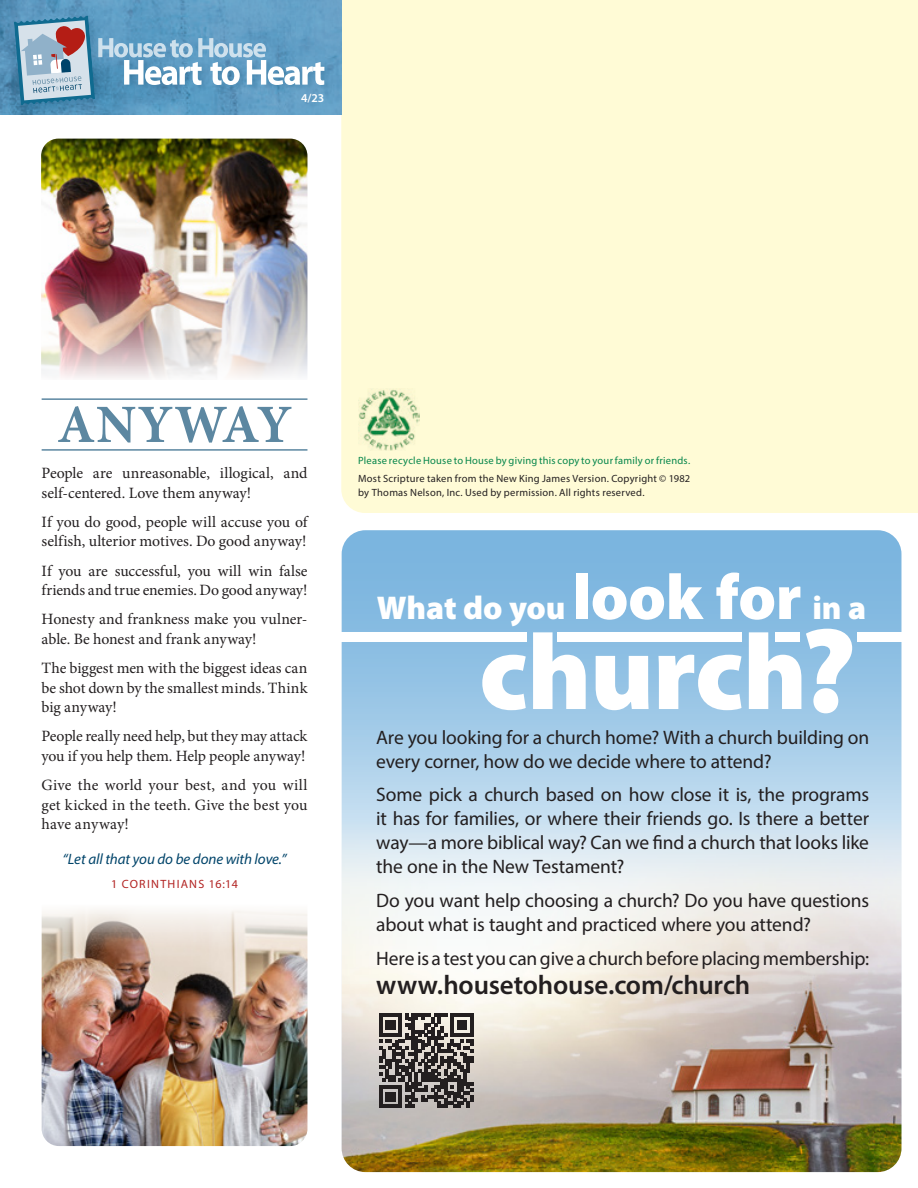
<style>
.page{position:relative;width:918px;height:1188px;background:#fff}
.page>*{position:absolute;margin:0;border:0;box-sizing:border-box;transform-origin:0 0}
.Side_Article_Heading{font:900 108px "Myriad Pro";letter-spacing:-.015em;color:#fff}
.Side_Article_Heading-2{font:700 54px "Minion Pro";letter-spacing:.015em;color:#5c87a1}
.Side_Article_Heading-3{font:900 33px "Myriad Pro";letter-spacing:-.005em;color:#fff}
.Side_Article_Heading-4{font:600 27px "Myriad Pro";letter-spacing:-.005em;color:#231f20}
.Side_Article_Heading-5{font:19.5px/24px "Myriad Pro";letter-spacing:-.01em;color:#231f20}
.Body_Serif_no_indent{font:15.75px/19.5px "Minion Pro";color:#231f20}
.scripture_1{font:italic 15px "Myriad Pro";letter-spacing:-.005em;color:#00446a}
.scripture_attributio{font:12px "Myriad Pro";letter-spacing:.1em;color:#b22423}
.t1{font:600 12px "Myriad Pro";color:#fff}
.Sans-Serif_7_9{font:10.5px/13.5px "Myriad Pro";letter-spacing:.02em;color:#231f20}
.Sans-Serif_7_9-2{font:10.5px "Myriad Pro";letter-spacing:.025em;color:#05864b}
.s1{font-size:64.5px}
.s2{font-size:121.5px}
</style>
<div class="page">
<div style="left:341px;top:0;width:577px;height:513px;background:#fffbd6"></div>
<img style="left:358px;top:388px;width:62px;height:62px">
<img style="left:0;top:0;width:341px;height:114px">
<div style="left:11px;top:14px;width:96px;height:103px;background:#00446a;opacity:.17"></div>
<div style="left:123px;top:57px;width:209px;height:34px;background:#00446a;opacity:.2"></div>
<svg style="left:14px;top:16px;width:310px;height:89px;background:#7ca8c5"></svg>
<svg style="left:342px;top:530px;width:559px;height:642px;background:#97c4e5"></svg>
<img style="left:342px;top:821px;width:559px;height:351px">
<div style="left:342px;top:632px;width:185px;height:10px;background:#fff"></div>
<div style="left:558px;top:632px;width:184px;height:10px;background:#fff"></div>
<div style="left:775px;top:632px;width:25px;height:10px;background:#fff"></div>
<div style="left:857px;top:632px;width:44px;height:10px;background:#fff"></div>
<svg style="left:379px;top:1014px;width:94px;height:94px;background:#686361"></svg>
<img style="left:41px;top:139px;width:266px;height:239px">
<hr style="left:42px;top:398px;width:265px;height:2px;background:#5c87a1">
<hr style="left:42px;top:449px;width:265px;height:2px;background:#5c87a1">
<img style="left:42px;top:909px;width:265px;height:237px">
<p class="t1" style="left:301px;top:91px;width:25px">4/23</p>
<p class="Side_Article_Heading-2" style="left:57px;top:387px;width:236px">ANYWAY</p>
<p class="Body_Serif_no_indent" style="left:42px;top:463px;width:267px">People are unreasonable, illogical, and self-centered. Love them anyway!</p>
<p class="Body_Serif_no_indent" style="left:42px;top:512px;width:267px">If you do good, people will accuse you of selfish, ulterior motives. Do good anyway!</p>
<p class="Body_Serif_no_indent" style="left:42px;top:561px;width:267px">If you are successful, you will win false friends and true enemies. Do good anyway!</p>
<p class="Body_Serif_no_indent" style="left:42px;top:610px;width:267px">Honesty and frankness make you vulner&shy;able. Be honest and frank anyway!</p>
<p class="Body_Serif_no_indent" style="left:42px;top:658px;width:268px;text-align:justify">The biggest men with the biggest ideas can be shot down by the smallest minds. Think big anyway!</p>
<p class="Body_Serif_no_indent" style="left:42px;top:727px;width:268px">People really need help, but they may attack you if you help them. Help people anyway!</p>
<p class="Body_Serif_no_indent" style="left:42px;top:775px;width:267px;text-align:justify">Give the world your best, and you will get kicked in the teeth. Give the best you have anyway!</p>
<p class="scripture_1" style="left:63px;top:849px;width:225px">“Let all that you do be done with love.”</p>
<p class="scripture_attributio" style="left:111px;top:876px;width:128px">1 CORINTHIANS 16:14</p>
<p class="Sans-Serif_7_9-2" style="left:358px;top:454px;width:334px">Please recycle House to House by giving this copy to your family or friends.</p>
<p class="Sans-Serif_7_9" style="left:358px;top:472px;width:334px">Most Scripture taken from the New King James Version. Copyright © 1982 by Thomas Nelson, Inc. Used by permission. All rights reserved.</p>
<p class="Side_Article_Heading-3" style="left:377px;top:586px;width:491px">What do you <span class="s1">look for</span> in a</p>
<p class="Side_Article_Heading" style="left:479px;top:600px;width:379px">church<span class="s2">?</span></p>
<p class="Side_Article_Heading-5" style="left:376px;top:725px;width:494px">Are you looking for a church home? With a church building on every corner, how do we decide where to attend?</p>
<p class="Side_Article_Heading-5" style="left:376px;top:783px;width:494px;text-align:justify">Some pick a church based on how close it is, the programs it has for families, or where their friends go. Is there a better way—a more biblical way? Can we find a church that looks like the one in the New Testament?</p>
<p class="Side_Article_Heading-5" style="left:376px;top:888px;width:494px">Do you want help choosing a church? Do you have questions about what is taught and practiced where you attend?</p>
<p class="Side_Article_Heading-5" style="left:376px;top:946px;width:494px">Here is a test you can give a church before placing membership:</p>
<p class="Side_Article_Heading-4" style="left:376px;top:968px;width:376px">www.housetohouse.com/church</p>
</div>
